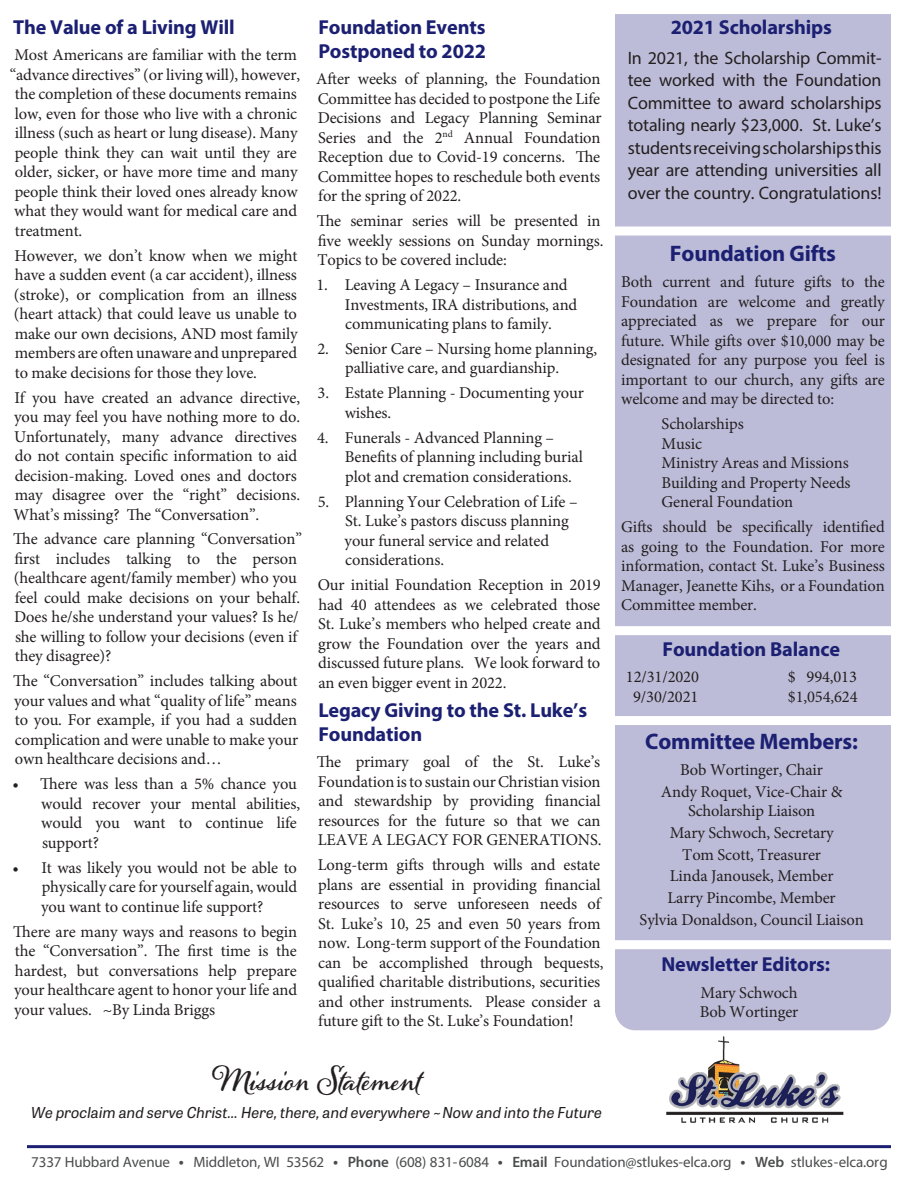
<style>
.page{position:relative;width:918px;height:1188px;background:#fff}
.page>*{position:absolute;margin:0;border:0;box-sizing:border-box;transform-origin:0 0}
.t1{font:700 30px "Alana";letter-spacing:-.01em;color:#231f20}
.t2{font:700 22.5px "Myriad Pro";letter-spacing:-.01em;color:#1c2072}
.Main_Heading{font:700 20.25px/24px "Myriad Pro";letter-spacing:-.01em;color:#1c2072}
.t3{font:18px/22.5px "Myriad Pro";letter-spacing:-.01em;color:#231f20;text-align:justify}
.Body_Copy{font:16.5px/19.5px "Minion Pro";letter-spacing:-.01em;color:#231f20}
.t4{font:15px "Myriad Pro";letter-spacing:-.01em;color:#4b4c4d}
.Body_Copy-2{font:italic 15px "Tablet Gothic";letter-spacing:.005em;color:#231f20}
.s1{font-weight:600;font-size:16.35px}
.s2{font-weight:600}
</style>
<div class="page">
<div style="left:615px;top:14px;width:276px;height:1016px;background:#bdbcd8"></div>
<div style="left:614px;top:626px;width:281px;height:9px;background:#fff"></div>
<div style="left:612px;top:940px;width:282px;height:9px;background:#fff"></div>
<div style="left:612px;top:716px;width:282px;height:9px;background:#fff"></div>
<img style="left:666px;top:1037px;width:178px;height:86px">
<hr style="left:27px;top:1145px;width:864px;height:3px;background:#1c2072">
<div style="left:615px;top:227px;width:281px;height:9px;background:#fff"></div>
<p class="Main_Heading" style="left:13px;top:15px;width:223px">The Value of a Living Will</p>
<p class="Body_Copy" style="left:14px;top:45px;width:284px">Most Americans are familiar with the term</p>
<p class="Body_Copy" style="left:10px;top:65px;width:292px">“advance directives” (or living will), however,</p>
<p class="Body_Copy" style="left:15px;top:84px;width:284px">the completion of these documents remains</p>
<p class="Body_Copy" style="left:15px;top:104px;width:284px">low, even for those who live with a chronic</p>
<p class="Body_Copy" style="left:15px;top:123px;width:284px">illness (such as heart or lung disease). Many</p>
<p class="Body_Copy" style="left:15px;top:143px;width:284px">people think they can wait until they are</p>
<p class="Body_Copy" style="left:15px;top:162px;width:284px">older, sicker, or have more time and many</p>
<p class="Body_Copy" style="left:15px;top:182px;width:284px">people think their loved ones already know</p>
<p class="Body_Copy" style="left:14px;top:201px;width:284px">what they would want for medical care and</p>
<p class="Body_Copy" style="left:15px;top:221px;width:69px">treatment.</p>
<p class="Body_Copy" style="left:14px;top:246px;width:285px;text-align:justify">However, we don’t know when we might have a sudden event (a car accident), illness (stroke), or complication from an illness (heart attack) that could leave us unable to make our own decisions, AND most family members are often unaware and unprepared to make decisions for those they love.</p>
<p class="Body_Copy" style="left:13px;top:388px;width:288px">If you have created an advance directive, you may feel you have nothing more to do.<br>Unfortunately, many advance directives do not contain specific information to aid decision-making. Loved ones and doctors may disagree over the “right” decisions.<br>What’s missing? The “Conversation”.</p>
<p class="Body_Copy" style="left:13px;top:530px;width:290px">The advance care planning “Conversation” first includes talking to the person (healthcare agent/family member) who you feel could make decisions on your behalf.<br>Does he/she understand your values? Is he/ she willing to follow your decisions (even if they disagree)?</p>
<p class="Body_Copy" style="left:13px;top:671px;width:287px;text-align:justify">The “Conversation” includes talking about your values and what “quality of life” means to you. For example, if you had a sudden complication and were unable to make your own healthcare decisions and…</p>
<p class="Body_Copy" style="left:41px;top:774px;width:260px;text-indent:-29px">• There was less than a 5% chance you would recover your mental abilities, would you want to continue life support?</p>
<p class="Body_Copy" style="left:41px;top:858px;width:258px;text-align:justify;text-indent:-29px">• It was likely you would not be able to physically care for yourself again, would you want to continue life support?</p>
<p class="Body_Copy" style="left:13px;top:922px;width:285px;text-align:justify">There are many ways and reasons to begin the “Conversation”. The first time is the hardest, but conversations help prepare your healthcare agent to honor your life and your values. ~By Linda Briggs</p>
<p class="Main_Heading" style="left:318px;top:15px;width:169px">Foundation Events<br>Postponed to 2022</p>
<p class="Body_Copy" style="left:316px;top:69px;width:287px;text-align:justify">After weeks of planning, the Foundation Committee has decided to postpone the Life Decisions and Legacy Planning Seminar Series and the 2<sup>nd</sup> Annual Foundation Reception due to Covid-19 concerns. The Committee hopes to reschedule both events for the spring of 2022.</p>
<p class="Body_Copy" style="left:317px;top:211px;width:288px">The seminar series will be presented in five weekly sessions on Sunday mornings.<br>Topics to be covered include:</p>
<p class="Body_Copy" style="left:345px;top:275px;width:234px;text-indent:-28px">1. Leaving A Legacy – Insurance and<br>Investments, IRA distributions, and communicating plans to family.</p>
<p class="Body_Copy" style="left:345px;top:339px;width:254px;text-indent:-28px">2. Senior Care – Nursing home planning, palliative care, and guardianship.</p>
<p class="Body_Copy" style="left:345px;top:383px;width:241px;text-indent:-27px">3. Estate Planning - Documenting your wishes.</p>
<p class="Body_Copy" style="left:345px;top:428px;width:239px;text-indent:-28px">4. Funerals - Advanced Planning –<br>Benefits of planning including burial plot and cremation considerations.</p>
<p class="Body_Copy" style="left:345px;top:492px;width:235px;text-indent:-27px">5. Planning Your Celebration of Life –<br>St. Luke’s pastors discuss planning your funeral service and related considerations.</p>
<p class="Body_Copy" style="left:318px;top:575px;width:285px;text-align:justify">Our initial Foundation Reception in 2019 had 40 attendees as we celebrated those St. Luke’s members who helped create and grow the Foundation over the years and discussed future plans. We look forward to an even bigger event in 2022.</p>
<p class="Main_Heading" style="left:318px;top:697px;width:270px">Legacy Giving to the St. Luke’s<br>Foundation</p>
<p class="Body_Copy" style="left:317px;top:752px;width:286px;text-align:justify">The primary goal of the St. Luke’s Foundation is to sustain our Christian vision and stewardship by providing financial resources for the future so that we can LEAVE A LEGACY FOR GENERATIONS.</p>
<p class="Body_Copy" style="left:318px;top:855px;width:287px">Long-term gifts through wills and estate plans are essential in providing financial resources to serve unforeseen needs of St. Luke’s 10, 25 and even 50 years from now. Long-term support of the Foundation can be accomplished through bequests, qualified charitable distributions, securities and other instruments. Please consider a future gift to the St. Luke’s Foundation!</p>
<p class="t1" style="left:214px;top:1062px;width:209px">Mission Statement</p>
<p class="Body_Copy-2" style="left:31px;top:1102px;width:572px">We proclaim and serve Christ... Here, there, and everywhere ~Now and into the Future</p>
<p class="Main_Heading" style="left:671px;top:15px;width:163px">2021 Scholarships</p>
<p class="t3" style="left:628px;top:46px;width:255px">In 2021, the Scholarship Commit&shy;tee worked with the Foundation Committee to award scholarships totaling nearly $23,000. St. Luke’s students receiving scholarships this year are attending universities all over the country. Congratulations!</p>
<p class="t2" style="left:670px;top:239px;width:168px">Foundation Gifts</p>
<p class="Body_Copy" style="left:621px;top:272px;width:265px;text-align:justify">Both current and future gifts to the Foundation are welcome and greatly appreciated as we prepare for our future. While gifts over $10,000 may be designated for any purpose you feel is important to our church, any gifts are welcome and may be directed to:</p>
<p class="Body_Copy" style="left:662px;top:414px;width:190px">Scholarships<br>Music<br>Ministry Areas and Missions<br>Building and Property Needs<br>General Foundation</p>
<p class="Body_Copy" style="left:621px;top:517px;width:265px;text-align:justify">Gifts should be specifically identified as going to the Foundation. For more information, contact St. Luke’s Business Manager, Jeanette Kihs, or a Foundation Committee member.</p>
<p class="Main_Heading" style="left:663px;top:637px;width:179px">Foundation Balance</p>
<p class="Body_Copy" style="left:626px;top:667px;width:75px">12/31/2020</p>
<p class="Body_Copy" style="left:788px;top:667px;width:71px">$ 994,013</p>
<p class="Body_Copy" style="left:633px;top:687px;width:67px">9/30/2021</p>
<p class="Body_Copy" style="left:788px;top:687px;width:71px">$1,054,624</p>
<p class="t2" style="left:645px;top:727px;width:214px">Committee Members:</p>
<p class="Body_Copy" style="left:680px;top:760px;width:144px">Bob Wortinger, Chair</p>
<p class="Body_Copy" style="left:661px;top:782px;width:183px;text-align:center">Andy Roquet, Vice-Chair &amp;<br>Scholarship Liaison</p>
<p class="Body_Copy" style="left:670px;top:823px;width:166px">Mary Schwoch, Secretary</p>
<p class="Body_Copy" style="left:682px;top:845px;width:140px">Tom Scott, Treasurer</p>
<p class="Body_Copy" style="left:670px;top:866px;width:165px">Linda Janousek, Member</p>
<p class="Body_Copy" style="left:668px;top:888px;width:170px">Larry Pincombe, Member</p>
<p class="Body_Copy" style="left:640px;top:910px;width:226px">Sylvia Donaldson, Council Liaison</p>
<p class="Main_Heading" style="left:661px;top:952px;width:170px">Newsletter Editors:</p>
<p class="Body_Copy" style="left:700px;top:983px;width:100px">Mary Schwoch<br>Bob Wortinger</p>
<p class="t4" style="left:31px;top:1153px;width:858px">7337 Hubbard Avenue <span class="s1">•</span> Middleton, WI 53562 <span class="s1">•</span> <span class="s2">Phone</span> (608) 831-6084 <span class="s1">•</span> <span class="s2">Email</span> Foundation@stlukes-elca.org <span class="s1">•</span> <span class="s2">Web</span> stlukes-elca.org</p>
</div>
